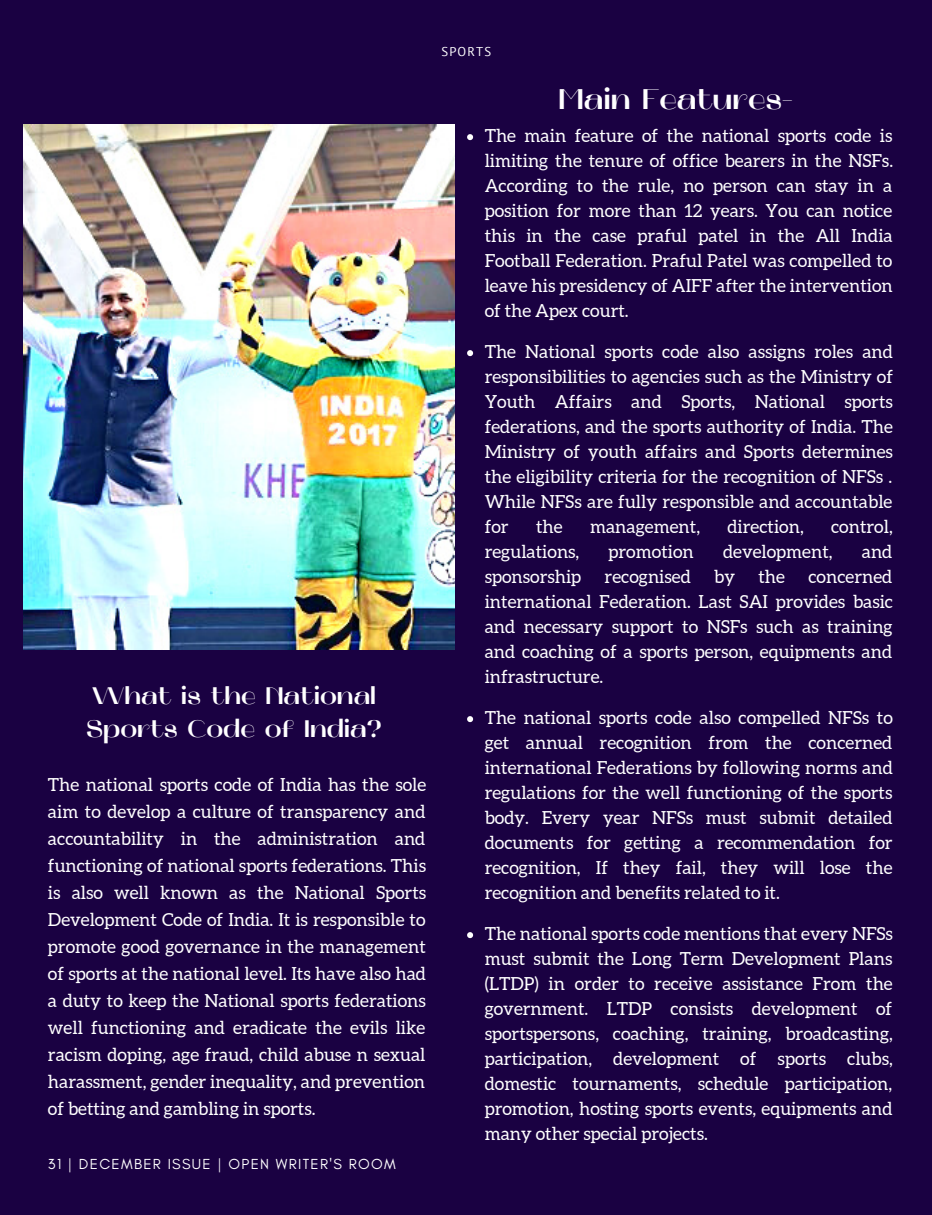
<style>
.page{position:relative;width:932px;height:1215px;background:#1a0142}
.page>*{position:absolute;margin:0;border:0;box-sizing:border-box;transform-origin:0 0}
.t1{font:700 28.5px "Mak";color:#fff}
.t2{font:700 24px/32.7px "Mak";color:#fff}
.t3{font:18px/25px "Aleo";color:#fff;text-align:justify}
.t4{font:14.85px "Glacial Indifference";letter-spacing:.09em;color:#fff}
.t5{font:12.75px "PT Sans";letter-spacing:.09em;color:#fff}
</style>
<div class="page">
<img style="left:23px;top:125px;width:431px;height:524px">
<svg style="left:467px;top:134px;width:6px;height:6px"></svg>
<svg style="left:467px;top:350px;width:6px;height:6px"></svg>
<svg style="left:467px;top:716px;width:6px;height:6px"></svg>
<svg style="left:467px;top:932px;width:6px;height:6px"></svg>
<h2 class="t2" style="left:86px;top:682px;width:297px">What is the National<br>Sports Code of India?</h2>
<p class="t3" style="left:48px;top:771px;width:380px;line-height:27px">The national sports code of India has the sole aim to develop a culture of transparency and accountability in the administration and functioning of national sports federations. This is also well known as the National Sports Development Code of India. It is responsible to promote good governance in the management of sports at the national level. Its have also had a duty to keep the National sports federations well functioning and eradicate the evils like racism doping, age fraud, child abuse n sexual harassment, gender inequality, and prevention of betting and gambling in sports.</p>
<p class="t4" style="left:48px;top:1155px;width:349px">31 | DECEMBER ISSUE | OPEN WRITER'S ROOM</p>
<p class="t5" style="left:441px;top:43px;width:51px">SPORTS</p>
<h1 class="t1" style="left:558px;top:87px;width:236px">Main Features-</h1>
<p class="t3" style="left:484px;top:123px;width:410px">The main feature of the national sports code is limiting the tenure of office bearers in the NSFs.<br>According to the rule, no person can stay in a position for more than 12 years. You can notice this in the case praful patel in the All India Football Federation. Praful Patel was compelled to leave his presidency of AIFF after the intervention of the Apex court.</p>
<p class="t3" style="left:484px;top:339px;width:410px">The National sports code also assigns roles and responsibilities to agencies such as the Ministry of Youth Affairs and Sports, National sports federations, and the sports authority of India. The Ministry of youth affairs and Sports determines the eligibility criteria for the recognition of NFSs .<br>While NFSs are fully responsible and accountable for</p>
<p class="t3" style="left:536px;top:514px;width:28px">the</p>
<p class="t3" style="left:590px;top:514px;width:111px">management,</p>
<p class="t3" style="left:727px;top:514px;width:78px">direction,</p>
<p class="t3" style="left:831px;top:514px;width:63px">control,</p>
<p class="t3" style="left:484px;top:539px;width:96px">regulations,</p>
<p class="t3" style="left:608px;top:539px;width:87px">promotion</p>
<p class="t3" style="left:723px;top:539px;width:111px">development,</p>
<p class="t3" style="left:861px;top:539px;width:32px">and</p>
<p class="t3" style="left:484px;top:564px;width:98px">sponsorship</p>
<p class="t3" style="left:604px;top:564px;width:88px">recognised</p>
<p class="t3" style="left:714px;top:564px;width:22px">by</p>
<p class="t3" style="left:758px;top:564px;width:28px">the</p>
<p class="t3" style="left:484px;top:564px;width:410px;text-indent:324px">concerned international Federation. Last SAI provides basic and necessary support to NSFs such as training and coaching of a sports person, equipments and infrastructure.</p>
<p class="t3" style="left:484px;top:705px;width:409px">The national sports code also compelled NFSs to get annual recognition from the concerned international Federations by following norms and regulations for the well functioning of the sports body. Every year NFSs must submit detailed documents for getting a recommendation for recognition, If they fail, they will lose the recognition and benefits related to it.</p>
<p class="t3" style="left:484px;top:921px;width:410px">The national sports code mentions that every NFSs must submit the Long Term Development Plans (LTDP) in order to receive assistance From the government. LTDP consists development of sportspersons, coaching, training, broadcasting, participation, development of sports clubs, domestic tournaments, schedule participation, promotion, hosting sports events, equipments and many other special projects.</p>
</div>
